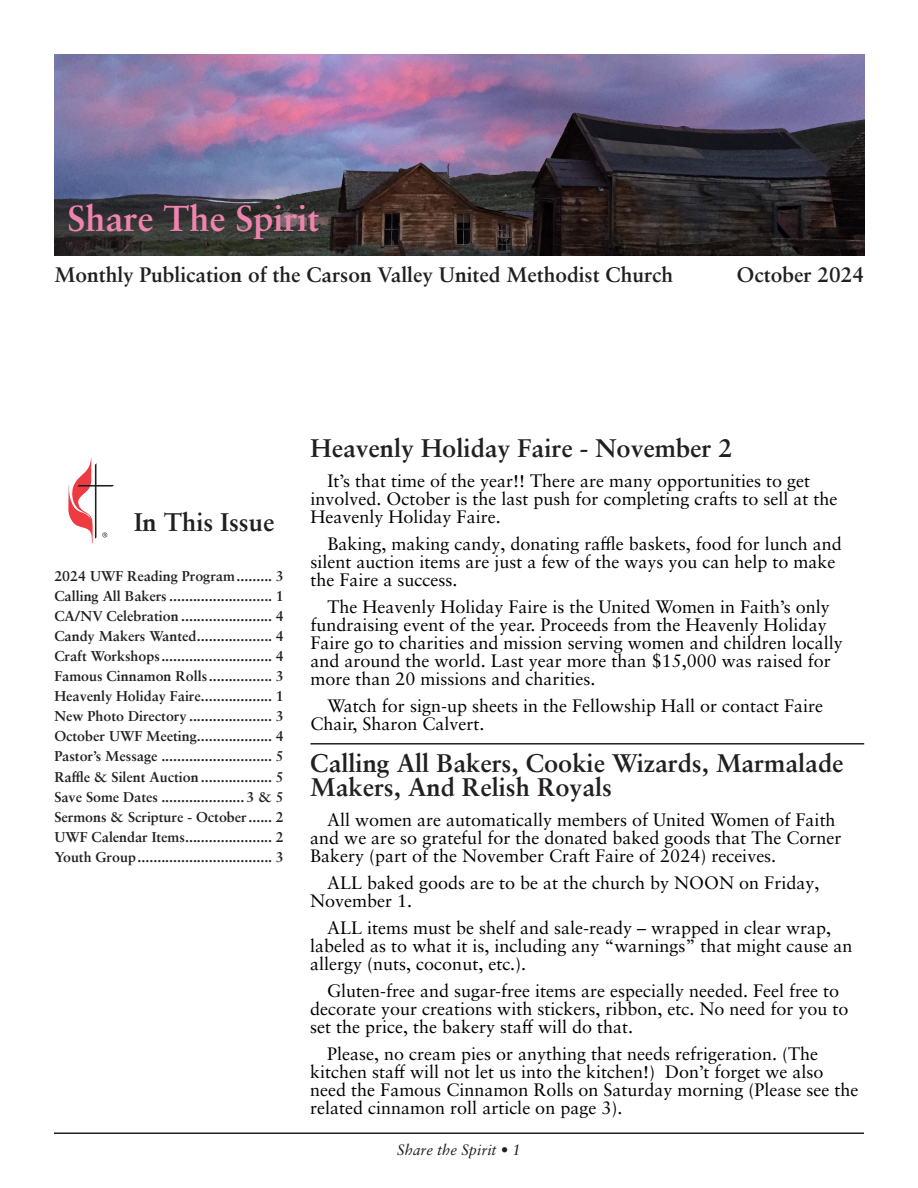
<style>
.page{position:relative;width:918px;height:1188px;background:#fff}
.page>*{position:absolute;margin:0;border:0;box-sizing:border-box;transform-origin:0 0}
.t1{font:700 36px "Sabon LT Pro";color:#f084af}
.Headline{font:700 25.5px/24px "Sabon LT Pro";color:#231f20}
.t2{font:700 21px "Sabon LT Pro";color:#231f20}
.copy{font:18px/18px "Sabon LT Pro";color:#000}
.t3{font:italic 15px "Sabon LT Pro";color:#231f20}
.t4{font:700 14.25px "Sabon LT Pro";color:#231f20}
</style>
<div class="page">
<hr style="left:54px;top:1132px;width:810px;height:2px;background:#231f20">
<img style="left:54px;top:54px;width:810px;height:202px">
<svg style="left:68px;top:457px;width:46px;height:87px"></svg>
<hr style="left:310px;top:743px;width:554px;height:2px;background:#231f20">
<h1 class="t1" style="left:68px;top:195px;width:254px">Share The Spirit</h1>
<p class="t2" style="left:54px;top:261px;width:620px">Monthly Publication of the Carson Valley United Methodist Church</p>
<p class="t2" style="left:737px;top:261px;width:129px">October 2024</p>
<p class="Headline" style="left:134px;top:510px;width:142px">In This Issue</p>
<p class="t4" style="left:54px;top:567px;width:231px">2024 UWF Reading Program......... 3</p>
<p class="t4" style="left:54px;top:587px;width:231px">Calling All Bakers .......................... 1</p>
<p class="t4" style="left:54px;top:607px;width:231px">CA/NV Celebration ....................... 4</p>
<p class="t4" style="left:54px;top:627px;width:231px">Candy Makers Wanted................... 4</p>
<p class="t4" style="left:54px;top:647px;width:231px">Craft Workshops............................ 4</p>
<p class="t4" style="left:54px;top:667px;width:231px">Famous Cinnamon Rolls................ 3</p>
<p class="t4" style="left:54px;top:687px;width:231px">Heavenly Holiday Faire.................. 1</p>
<p class="t4" style="left:54px;top:707px;width:231px">New Photo Directory ..................... 3</p>
<p class="t4" style="left:54px;top:727px;width:231px">October UWF Meeting................... 4</p>
<p class="t4" style="left:54px;top:747px;width:231px">Pastor’s Message ............................ 5</p>
<p class="t4" style="left:54px;top:768px;width:231px">Raffle &amp; Silent Auction .................. 5</p>
<p class="t4" style="left:54px;top:788px;width:231px">Save Some Dates ..................... 3 &amp; 5</p>
<p class="t4" style="left:54px;top:808px;width:231px">Sermons &amp; Scripture - October...... 2</p>
<p class="t4" style="left:54px;top:828px;width:231px">UWF Calendar Items...................... 2</p>
<p class="t4" style="left:54px;top:848px;width:231px">Youth Group.................................. 3</p>
<p class="Headline" style="left:311px;top:435px;width:424px">Heavenly Holiday Faire - November 2</p>
<p class="copy" style="left:311px;top:471px;width:529px;text-indent:17px">It’s that time of the year!! There are many opportunities to get involved. October is the last push for completing crafts to sell at the<br>Heavenly Holiday Faire.</p>
<p class="copy" style="left:311px;top:534px;width:533px;text-indent:17px">Baking, making candy, donating raffle baskets, food for lunch and silent auction items are just a few of the ways you can help to make the Faire a success.</p>
<p class="copy" style="left:311px;top:597px;width:534px;text-indent:17px">The Heavenly Holiday Faire is the United Women in Faith’s only fundraising event of the year. Proceeds from the Heavenly Holiday Faire go to charities and mission serving women and children locally and around the world. Last year more than $15,000 was raised for more than 20 missions and charities.</p>
<p class="copy" style="left:311px;top:696px;width:514px;text-indent:17px">Watch for sign-up sheets in the Fellowship Hall or contact Faire<br>Chair, Sharon Calvert.</p>
<p class="Headline" style="left:310px;top:751px;width:535px">Calling All Bakers, Cookie Wizards, Marmalade<br>Makers, And Relish Royals</p>
<p class="copy" style="left:310px;top:811px;width:533px;text-indent:17px">All women are automatically members of United Women of Faith and we are so grateful for the donated baked goods that The Corner<br>Bakery (part of the November Craft Faire of 2024) receives.</p>
<p class="copy" style="left:310px;top:874px;width:511px;text-indent:17px">ALL baked goods are to be at the church by NOON on Friday,<br>November 1.</p>
<p class="copy" style="left:310px;top:919px;width:544px;text-indent:17px">ALL items must be shelf and sale-ready – wrapped in clear wrap, labeled as to what it is, including any “warnings” that might cause an allergy (nuts, coconut, etc.).</p>
<p class="copy" style="left:310px;top:982px;width:540px;text-indent:17px">Gluten-free and sugar-free items are especially needed. Feel free to decorate your creations with stickers, ribbon, etc. No need for you to set the price, the bakery staff will do that.</p>
<p class="copy" style="left:310px;top:1045px;width:550px;text-indent:17px">Please, no cream pies or anything that needs refrigeration. (The kitchen staff will not let us into the kitchen!) Don’t forget we also need the Famous Cinnamon Rolls on Saturday morning (Please see the related cinnamon roll article on page 3).</p>
<p class="t3" style="left:397px;top:1141px;width:125px">Share the Spirit • 1</p>
</div>
